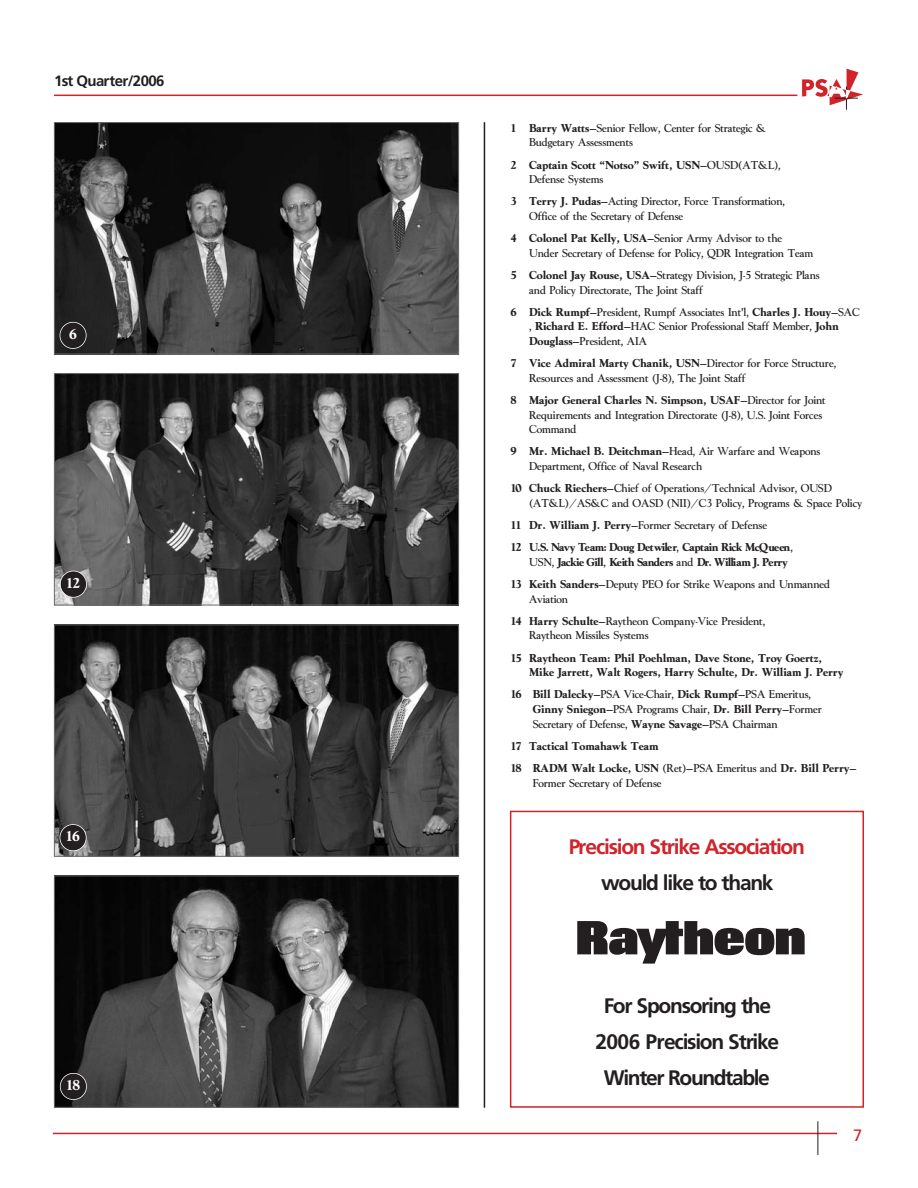
<style>
.page{position:relative;width:918px;height:1188px;background:#fff}
.page>*{position:absolute;margin:0;border:0;box-sizing:border-box;transform-origin:0 0}
.t1{font:700 21px/36px "Frutiger";letter-spacing:-.06em;color:#231f20;text-align:center}
.t2{font:700 21px "Frutiger";letter-spacing:-.06em;color:#d1232a}
.t3{font:16.5px "Frutiger";color:#d1232a}
.t4{font:700 15px "Frutiger";letter-spacing:-.04em;color:#231f20}
.t5{font:15px "Goudy Bold DTC";color:#fff}
.t6{font:12px/14.7px "Goudy Light DTC";letter-spacing:-.005em;color:#231f20}
.t7{font:12px/14.7px "Goudy Bold DTC";letter-spacing:-.005em;color:#231f20}
.t8{font:12px/14.7px "Goudy Bold DTC";letter-spacing:-.05em;color:#231f20}
.s1{font-family:"Goudy Bold DTC"}
.s2{font-family:"Goudy Light DTC"}
</style>
<div class="page">
<hr style="left:53px;top:1133px;width:784px;height:1px;background:#d1232a">
<hr style="left:818px;top:1121px;width:1px;height:34px;background:#231f20">
<hr style="left:54px;top:95px;width:743px;height:1px;background:#d1232a">
<svg style="left:802px;top:69px;width:61px;height:41px"></svg>
<img style="left:56px;top:124px;width:401px;height:228px">
<div style="left:54px;top:122px;width:405px;height:232px;border:1px solid #6c6d70"></div>
<div style="left:60px;top:322px;width:26px;height:26px;background:#231f20;border-radius:50%"></div>
<div style="left:60px;top:322px;width:27px;height:27px;border:2px solid #fff;border-radius:50%"></div>
<img style="left:56px;top:375px;width:401px;height:228px">
<div style="left:54px;top:373px;width:405px;height:232px;border:1px solid #6c6d70"></div>
<div style="left:60px;top:571px;width:26px;height:26px;background:#231f20;border-radius:50%"></div>
<div style="left:60px;top:571px;width:27px;height:27px;border:2px solid #fff;border-radius:50%"></div>
<hr style="left:484px;top:122px;width:1px;height:986px;background:#231f20">
<div style="left:510px;top:811px;width:354px;height:297px;border:2px solid #d1232a"></div>
<svg style="left:577px;top:921px;width:228px;height:43px"></svg>
<img style="left:56px;top:627px;width:401px;height:228px">
<div style="left:54px;top:625px;width:405px;height:232px;border:1px solid #6c6d70"></div>
<div style="left:60px;top:825px;width:26px;height:26px;background:#231f20;border-radius:50%"></div>
<div style="left:60px;top:824px;width:27px;height:27px;border:2px solid #fff;border-radius:50%"></div>
<img style="left:56px;top:878px;width:401px;height:228px">
<div style="left:54px;top:876px;width:405px;height:232px;border:1px solid #6c6d70"></div>
<div style="left:60px;top:1073px;width:26px;height:27px;background:#231f20;border-radius:50%"></div>
<div style="left:60px;top:1073px;width:27px;height:27px;border:2px solid #fff;border-radius:50%"></div>
<p class="t4" style="left:54px;top:74px;width:112px">1st Quarter/2006</p>
<p class="t5" style="left:69px;top:325px;width:9px">6</p>
<p class="t5" style="left:66px;top:574px;width:16px">12</p>
<p class="t5" style="left:66px;top:827px;width:16px">16</p>
<p class="t5" style="left:66px;top:1076px;width:16px">18</p>
<p class="t6" style="left:529px;top:120px;width:239px;text-indent:-19px"><span class="s1">1 Barry Watts</span>—Senior Fellow, Center for Strategic &amp;<br>Budgetary Assessments</p>
<p class="t7" style="left:510px;top:157px;width:272px">2 Captain Scott “Notso” Swift, USN<span class="s2">—OUSD(AT&amp;L),</span></p>
<p class="t6" style="left:510px;top:168px;width:276px;line-height:22.2px;text-indent:19px">Defense Systems<br><span class="s1">3 Terry J. Pudas</span>—Acting Director, Force Transformation,</p>
<p class="t6" style="left:510px;top:205px;width:273px;line-height:22.2px;text-indent:19px">Office of the Secretary of Defense<br><span class="s1">4 Colonel Pat Kelly, USA</span>—Senior Army Advisor to the</p>
<p class="t6" style="left:510px;top:242px;width:311px;line-height:22.2px;text-indent:19px">Under Secretary of Defense for Policy, QDR Integration Team<br><span class="s1">5 Colonel Jay Rouse, USA</span>—Strategy Division, J-5 Strategic Plans</p>
<p class="t6" style="left:510px;top:278px;width:351px;line-height:22.2px;text-indent:19px">and Policy Directorate, The Joint Staff<br><span class="s1">6 Dick Rumpf</span>—President, Rumpf Associates Int'l, <span class="s1">Charles J. Houy</span>—SAC</p>
<p class="t6" style="left:529px;top:319px;width:311px">, <span class="s1">Richard E. Efford</span>—HAC Senior Professional Staff Member, <span class="s1">John<br>Douglass</span>—President, AIA</p>
<p class="t7" style="left:510px;top:356px;width:327px">7 Vice Admiral Marty Chanik, USN<span class="s2">—Director for Force Structure,</span></p>
<p class="t6" style="left:529px;top:370px;width:218px">Resources and Assessment (J-8), The Joint Staff</p>
<p class="t7" style="left:510px;top:393px;width:317px">8 Major General Charles N. Simpson, USAF<span class="s2">—Director for Joint</span></p>
<p class="t6" style="left:529px;top:407px;width:295px">Requirements and Integration Directorate (J-8), U.S. Joint Forces<br>Command</p>
<p class="t6" style="left:529px;top:444px;width:293px;text-indent:-19px"><span class="s1">9 Mr. Michael B. Deitchman</span>—Head, Air Warfare and Weapons<br>Department, Office of Naval Research</p>
<p class="t6" style="left:529px;top:481px;width:335px;text-indent:-19px"><span class="s1">10 Chuck Riechers</span>—Chief of Operations/Technical Advisor, OUSD (AT&amp;L)/AS&amp;C and OASD (NII)/C3 Policy, Programs &amp; Space Policy</p>
<p class="t6" style="left:510px;top:518px;width:258px"><span class="s1">11 Dr. William J. Perry</span>—Former Secretary of Defense</p>
<p class="t8" style="left:529px;top:540px;width:265px;text-indent:-19px">12 U.S. Navy Team: Doug Detwiler<span class="s2">,</span> Captain Rick McQueen<span class="s2">,<br>USN,</span> Jackie Gill<span class="s2">,</span> Keith Sanders <span class="s2">and</span> Dr. William J. Perry</p>
<p class="t6" style="left:529px;top:577px;width:302px;text-indent:-19px"><span class="s1">13 Keith Sanders</span>—Deputy PEO for Strike Weapons and Unmanned<br>Aviation</p>
<p class="t6" style="left:529px;top:613px;width:238px;text-indent:-19px"><span class="s1">14 Harry Schulte</span>—Raytheon Company-Vice President,<br>Raytheon Missiles Systems</p>
<p class="t7" style="left:529px;top:650px;width:316px;text-indent:-19px">15 Raytheon Team: Phil Poehlman, Dave Stone, Troy Goertz,<br>Mike Jarrett, Walt Rogers, Harry Schulte, Dr. William J. Perry</p>
<p class="t6" style="left:533px;top:687px;width:291px;text-indent:-22px"><span class="s1">16 Bill Dalecky</span>—PSA Vice-Chair, <span class="s1">Dick Rumpf</span>—PSA Emeritus,<br><span class="s1">Ginny Sniegon</span>—PSA Programs Chair, <span class="s1">Dr. Bill Perry</span>—Former<br>Secretary of Defense, <span class="s1">Wayne Savage</span>—PSA Chairman</p>
<p class="t7" style="left:510px;top:735px;width:348px;line-height:22.2px">17 Tactical Tomahawk Team<br>18 RADM Walt Locke, USN <span class="s2">(Ret)—PSA Emeritus and</span> Dr. Bill Perry<span class="s2">—</span></p>
<p class="t6" style="left:533px;top:775px;width:130px">Former Secretary of Defense</p>
<h1 class="t2" style="left:569px;top:838px;width:238px">Precision Strike Association</h1>
<h1 class="t1" style="left:601px;top:867px;width:174px">would like to thank</h1>
<h1 class="t1" style="left:596px;top:990px;width:185px">For Sponsoring the<br>2006 Precision Strike<br>Winter Roundtable</h1>
<h2 class="t3" style="left:853px;top:1129px;width:11px">7</h2>
</div>
